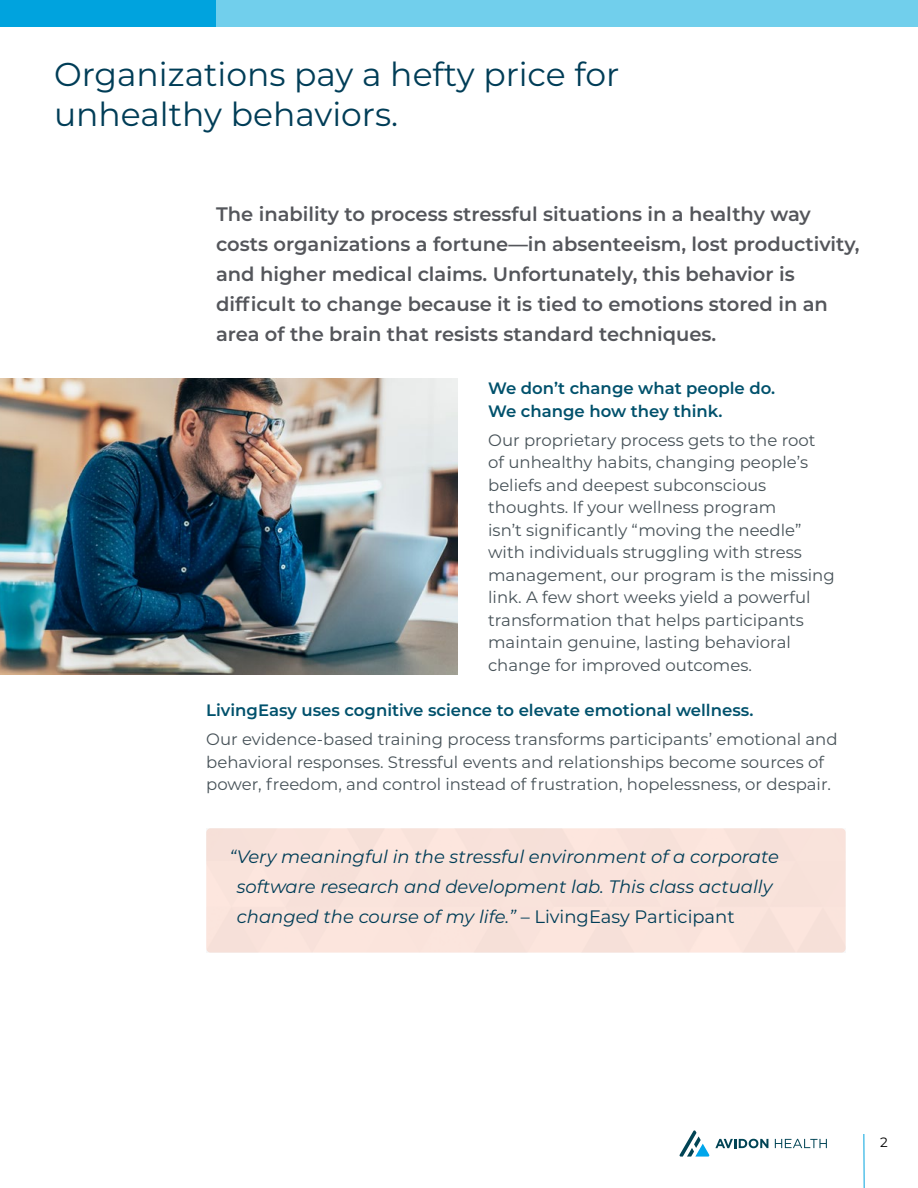
<style>
.page{position:relative;width:918px;height:1188px;background:#fff}
.page>*{position:absolute;margin:0;border:0;box-sizing:border-box;transform-origin:0 0}
.t1{font:33px/40.5px "Montserrat";color:#003d57}
.t2{font:600 19.5px/30px "Montserrat";color:#54565b}
.t3{font:italic 18px/30px "Montserrat";color:#003d57}
.t4{font:16.5px/22.5px "Montserrat";color:#475258}
.t5{font:600 16.5px/22.5px "Montserrat";color:#00516c}
.t6{font:13.5px "Montserrat";color:#000}
.s1{font-style:normal}
</style>
<div class="page">
<svg style="left:680px;top:1130px;width:29px;height:27px"></svg>
<svg style="left:775px;top:1139px;width:52px;height:9px"></svg>
<svg style="left:715px;top:1139px;width:53px;height:9px"></svg>
<hr style="left:863px;top:1134px;width:2px;height:54px;background:#00a3de">
<div style="left:0;top:0;width:216px;height:27px;background:#00a3de"></div>
<div style="left:216px;top:0;width:702px;height:27px;background:#71cfec"></div>
<img style="left:0;top:378px;width:458px;height:296px">
<h1 class="t1" style="left:54px;top:53px;width:567px">Organizations pay a hefty price for unhealthy behaviors.</h1>
<p class="t2" style="left:216px;top:199px;width:645px">The inability to process stressful situations in a healthy way costs organizations a fortune—in absenteeism, lost productivity, and higher medical claims. Unfortunately, this behavior is difficult to change because it is tied to emotions stored in an area of the brain that resists standard techniques.</p>
<p class="t5" style="left:488px;top:376px;width:289px">We don’t change what people do.<br>We change how they think.</p>
<p class="t4" style="left:488px;top:428px;width:348px">Our proprietary process gets to the root of unhealthy habits, changing people’s beliefs and deepest subconscious thoughts. If your wellness program<br>isn’t significantly “moving the needle” with individuals struggling with stress management, our program is the missing link. A few short weeks yield a powerful transformation that helps participants maintain genuine, lasting behavioral change for improved outcomes.</p>
<p class="t5" style="left:206px;top:698px;width:549px">LivingEasy uses cognitive science to elevate emotional wellness.</p>
<p class="t4" style="left:206px;top:727px;width:633px">Our evidence-based training process transforms participants’ emotional and behavioral responses. Stressful events and relationships become sources of power, freedom, and control instead of frustration, hopelessness, or despair.</p>
<p class="t3" style="left:237px;top:841px;width:544px;text-indent:-7px">“Very meaningful in the stressful environment of a corporate software research and development lab. This class actually changed the course of my life.” <span class="s1">– LivingEasy Participant</span></p>
<p class="t6" style="left:880px;top:1133px;width:9px">2</p>
</div>
